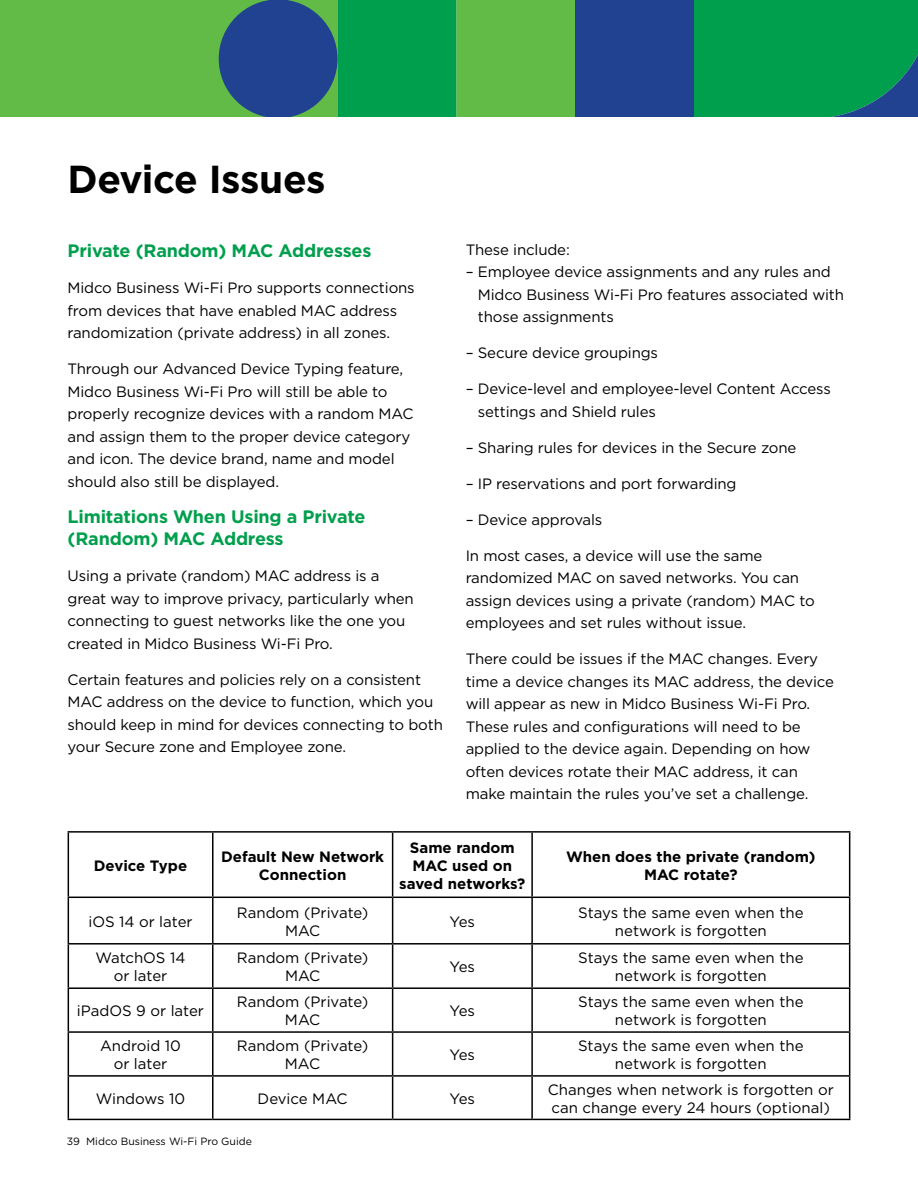
<style>
.page{position:relative;width:918px;height:1188px;background:#fff}
.page>*{position:absolute;margin:0;border:0;box-sizing:border-box;transform-origin:0 0}
.t1{font:700 39px "Gotham";letter-spacing:-.015em;color:#000}
.t2{font:700 18px/22.5px "Gotham";letter-spacing:-.01em;color:#009f4d}
.t3{font:15px/22.5px "Gotham";letter-spacing:-.01em;color:#000;text-align:center}
.t4{font:700 15px/18px "Gotham";color:#000;text-align:center}
.t5{font:10.5px "Gotham";color:#000}
</style>
<div class="page">
<div style="left:0;top:0;width:575px;height:117px;background:#62bb46"></div>
<div style="left:694px;top:0;width:224px;height:117px;background:#009f4d"></div>
<div style="left:575px;top:0;width:119px;height:117px;background:#214290"></div>
<svg style="left:219px;top:0;width:237px;height:117px;background:#177c67"></svg>
<hr style="left:68px;top:831px;width:145px;height:2px;background:#000">
<hr style="left:68px;top:833px;width:1px;height:64px;background:#000">
<hr style="left:213px;top:831px;width:180px;height:2px;background:#000">
<hr style="left:212px;top:833px;width:2px;height:64px;background:#000">
<hr style="left:393px;top:831px;width:139px;height:2px;background:#000">
<hr style="left:392px;top:833px;width:1px;height:64px;background:#000">
<hr style="left:532px;top:831px;width:318px;height:2px;background:#000">
<hr style="left:531px;top:833px;width:2px;height:64px;background:#000">
<hr style="left:849px;top:833px;width:1px;height:64px;background:#000">
<hr style="left:68px;top:897px;width:145px;height:1px;background:#000">
<hr style="left:68px;top:898px;width:1px;height:45px;background:#000">
<hr style="left:213px;top:897px;width:180px;height:1px;background:#000">
<hr style="left:212px;top:898px;width:2px;height:45px;background:#000">
<hr style="left:393px;top:897px;width:139px;height:1px;background:#000">
<hr style="left:392px;top:898px;width:1px;height:45px;background:#000">
<hr style="left:532px;top:897px;width:318px;height:1px;background:#000">
<hr style="left:531px;top:898px;width:2px;height:45px;background:#000">
<hr style="left:849px;top:898px;width:1px;height:45px;background:#000">
<hr style="left:68px;top:943px;width:145px;height:2px;background:#000">
<hr style="left:68px;top:945px;width:1px;height:42px;background:#000">
<hr style="left:213px;top:943px;width:180px;height:2px;background:#000">
<hr style="left:212px;top:945px;width:2px;height:42px;background:#000">
<hr style="left:393px;top:943px;width:139px;height:2px;background:#000">
<hr style="left:392px;top:945px;width:1px;height:42px;background:#000">
<hr style="left:532px;top:943px;width:318px;height:2px;background:#000">
<hr style="left:531px;top:945px;width:2px;height:42px;background:#000">
<hr style="left:849px;top:945px;width:1px;height:42px;background:#000">
<hr style="left:68px;top:987px;width:145px;height:2px;background:#000">
<hr style="left:68px;top:989px;width:1px;height:42px;background:#000">
<hr style="left:213px;top:987px;width:180px;height:2px;background:#000">
<hr style="left:212px;top:989px;width:2px;height:42px;background:#000">
<hr style="left:393px;top:987px;width:139px;height:2px;background:#000">
<hr style="left:392px;top:989px;width:1px;height:42px;background:#000">
<hr style="left:532px;top:987px;width:318px;height:2px;background:#000">
<hr style="left:531px;top:989px;width:2px;height:42px;background:#000">
<hr style="left:849px;top:989px;width:1px;height:42px;background:#000">
<hr style="left:68px;top:1031px;width:145px;height:2px;background:#000">
<hr style="left:68px;top:1033px;width:1px;height:42px;background:#000">
<hr style="left:213px;top:1031px;width:180px;height:2px;background:#000">
<hr style="left:212px;top:1033px;width:2px;height:42px;background:#000">
<hr style="left:393px;top:1031px;width:139px;height:2px;background:#000">
<hr style="left:392px;top:1033px;width:1px;height:42px;background:#000">
<hr style="left:532px;top:1031px;width:318px;height:2px;background:#000">
<hr style="left:531px;top:1033px;width:2px;height:42px;background:#000">
<hr style="left:849px;top:1033px;width:1px;height:42px;background:#000">
<hr style="left:68px;top:1075px;width:145px;height:2px;background:#000">
<hr style="left:68px;top:1077px;width:1px;height:42px;background:#000">
<hr style="left:213px;top:1075px;width:180px;height:2px;background:#000">
<hr style="left:212px;top:1077px;width:2px;height:42px;background:#000">
<hr style="left:393px;top:1075px;width:139px;height:2px;background:#000">
<hr style="left:392px;top:1077px;width:1px;height:42px;background:#000">
<hr style="left:532px;top:1075px;width:318px;height:2px;background:#000">
<hr style="left:531px;top:1077px;width:2px;height:42px;background:#000">
<hr style="left:849px;top:1077px;width:1px;height:42px;background:#000">
<hr style="left:68px;top:1119px;width:145px;height:1px;background:#000">
<hr style="left:213px;top:1119px;width:180px;height:1px;background:#000">
<hr style="left:393px;top:1119px;width:139px;height:1px;background:#000">
<hr style="left:532px;top:1119px;width:318px;height:1px;background:#000">
<h1 class="t1" style="left:68px;top:154px;width:260px">Device Issues</h1>
<p class="t2" style="left:68px;top:240px;width:305px">Private (Random) MAC Addresses</p>
<p class="t3" style="left:68px;top:277px;width:349px;text-align:left">Midco Business Wi-Fi Pro supports connections from devices that have enabled MAC address randomization (private address) in all zones.</p>
<p class="t3" style="left:68px;top:358px;width:348px;text-align:left">Through our Advanced Device Typing feature, Midco Business Wi-Fi Pro will still be able to properly recognize devices with a random MAC and assign them to the proper device category and icon. The device brand, name and model should also still be displayed.</p>
<p class="t2" style="left:68px;top:505px;width:299px">Limitations When Using a Private (Random) MAC Address</p>
<p class="t3" style="left:68px;top:565px;width:348px;text-align:left">Using a private (random) MAC address is a great way to improve privacy, particularly when connecting to guest networks like the one you created in Midco Business Wi-Fi Pro.</p>
<p class="t3" style="left:68px;top:668px;width:377px;text-align:left">Certain features and policies rely on a consistent MAC address on the device to function, which you should keep in mind for devices connecting to both your Secure zone and Employee zone.</p>
<p class="t3" style="left:466px;top:238px;width:106px">These include:</p>
<p class="t3" style="left:478px;top:261px;width:368px;text-align:left;text-indent:-12px">– Employee device assignments and any rules and<br>Midco Business Wi-Fi Pro features associated with those assignments</p>
<p class="t3" style="left:466px;top:342px;width:194px">– Secure device groupings</p>
<p class="t3" style="left:478px;top:378px;width:354px;text-align:left;text-indent:-12px">– Device-level and employee-level Content Access settings and Shield rules</p>
<p class="t3" style="left:466px;top:436px;width:332px">– Sharing rules for devices in the Secure zone</p>
<p class="t3" style="left:466px;top:472px;width:272px">– IP reservations and port forwarding</p>
<p class="t3" style="left:466px;top:508px;width:138px">– Device approvals</p>
<p class="t3" style="left:466px;top:544px;width:350px;text-align:left">In most cases, a device will use the same randomized MAC on saved networks. You can assign devices using a private (random) MAC to employees and set rules without issue.</p>
<p class="t3" style="left:466px;top:648px;width:370px;text-align:left">There could be issues if the MAC changes. Every time a device changes its MAC address, the device will appear as new in Midco Business Wi-Fi Pro.<br>These rules and configurations will need to be applied to the device again. Depending on how often devices rotate their MAC address, it can make maintain the rules you’ve set a challenge.</p>
<p class="t4" style="left:94px;top:856px;width:95px">Device Type</p>
<p class="t4" style="left:221px;top:847px;width:164px">Default New Network<br>Connection</p>
<p class="t4" style="left:399px;top:838px;width:128px">Same random<br>MAC used on saved networks?</p>
<p class="t4" style="left:566px;top:847px;width:251px">When does the private (random)<br>MAC rotate?</p>
<p class="t3" style="left:88px;top:910px;width:106px">iOS 14 or later</p>
<p class="t3" style="left:237px;top:903px;width:133px;line-height:18px">Random (Private)<br>MAC</p>
<p class="t3" style="left:450px;top:910px;width:27px">Yes</p>
<p class="t3" style="left:578px;top:903px;width:227px;line-height:18px">Stays the same even when the network is forgotten</p>
<p class="t3" style="left:96px;top:948px;width:92px;line-height:18px">WatchOS 14 or later</p>
<p class="t3" style="left:237px;top:948px;width:133px;line-height:18px">Random (Private)<br>MAC</p>
<p class="t3" style="left:450px;top:955px;width:27px">Yes</p>
<p class="t3" style="left:578px;top:948px;width:227px;line-height:18px">Stays the same even when the network is forgotten</p>
<p class="t3" style="left:77px;top:999px;width:129px">iPadOS 9 or later</p>
<p class="t3" style="left:237px;top:993px;width:133px;line-height:18px">Random (Private)<br>MAC</p>
<p class="t3" style="left:450px;top:999px;width:27px">Yes</p>
<p class="t3" style="left:578px;top:993px;width:227px;line-height:18px">Stays the same even when the network is forgotten</p>
<p class="t3" style="left:100px;top:1036px;width:82px;line-height:18px">Android 10 or later</p>
<p class="t3" style="left:237px;top:1036px;width:133px;line-height:18px">Random (Private)<br>MAC</p>
<p class="t3" style="left:450px;top:1043px;width:27px">Yes</p>
<p class="t3" style="left:578px;top:1036px;width:227px;line-height:18px">Stays the same even when the network is forgotten</p>
<p class="t3" style="left:96px;top:1087px;width:91px">Windows 10</p>
<p class="t3" style="left:258px;top:1087px;width:92px">Device MAC</p>
<p class="t3" style="left:450px;top:1087px;width:27px">Yes</p>
<p class="t3" style="left:548px;top:1080px;width:287px;line-height:18px;text-align:left">Changes when network is forgotten or can change every 24 hours (optional)</p>
<p class="t5" style="left:67px;top:1135px;width:187px">39 Midco Business Wi-Fi Pro Guide</p>
</div>
